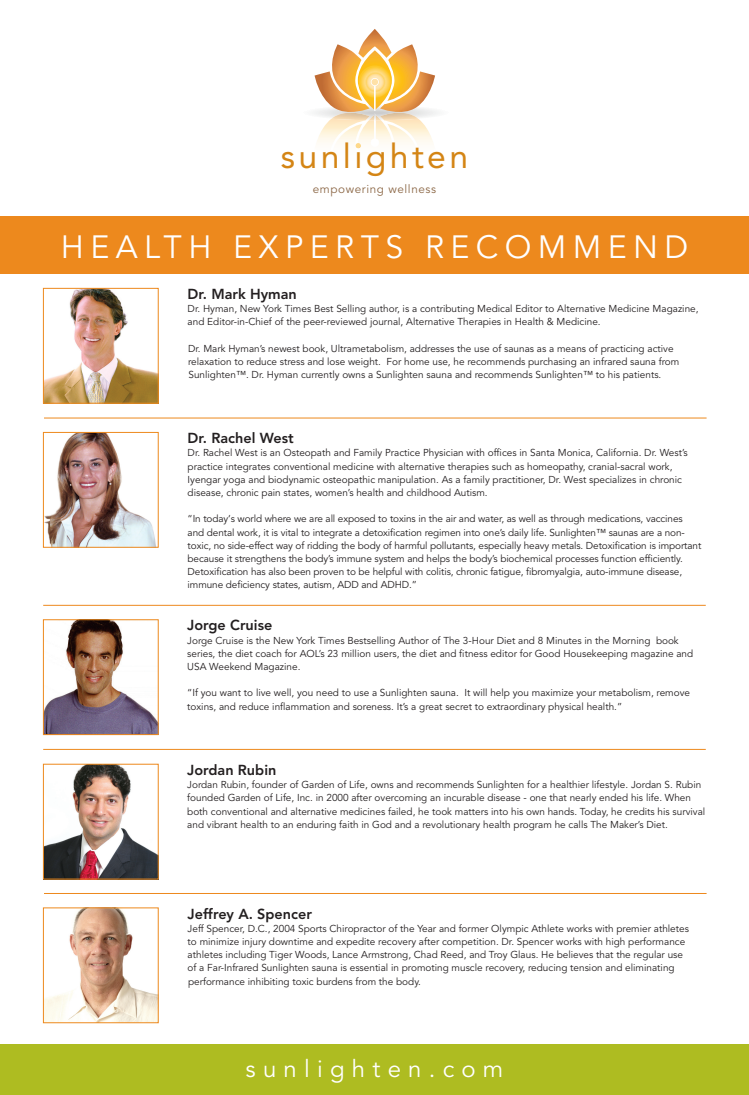
<style>
.page{position:relative;width:749px;height:1095px;background:#fff}
.page>*{position:absolute;margin:0;border:0;box-sizing:border-box;transform-origin:0 0}
.t1{font:33.76px "Avenir LT Std";letter-spacing:.1em;color:#d48515}
.t2{font:32px "Avenir";letter-spacing:.2em;color:#fff}
.t3{font:24px "Avenir";letter-spacing:.3em;color:#fff}
.t4{font:800 14.4px "Avenir LT Std";color:#231f20}
.t5{font:11.72px "Avenir LT Std";letter-spacing:.05em;color:#8c6847}
.t6{font:10px/13.2px "Avenir LT Std";color:#231f20}
</style>
<div class="page">
<div style="left:0;top:216px;width:749px;height:58px;background:#ed891d"></div>
<div style="left:0;top:1044px;width:749px;height:50px;background:#aebc21"></div>
<img style="left:45px;top:290px;width:111px;height:111px">
<div style="left:43px;top:288px;width:115px;height:115px;border:1px solid #ed891d"></div>
<img style="left:45px;top:434px;width:111px;height:111px">
<div style="left:43px;top:432px;width:115px;height:115px;border:1px solid #ed891d"></div>
<hr style="left:44px;top:418px;width:662px;height:1px;background:#ed891d">
<img style="left:45px;top:766px;width:111px;height:111px">
<div style="left:43px;top:764px;width:115px;height:115px;border:1px solid #ed891d"></div>
<img style="left:45px;top:621px;width:111px;height:111px">
<div style="left:43px;top:619px;width:115px;height:115px;border:1px solid #ed891d"></div>
<hr style="left:43px;top:605px;width:663px;height:1px;background:#ed891d">
<hr style="left:43px;top:749px;width:663px;height:1px;background:#ed891d">
<img style="left:45px;top:909px;width:111px;height:111px">
<div style="left:43px;top:907px;width:115px;height:115px;border:1px solid #ed891d"></div>
<hr style="left:44px;top:893px;width:662px;height:1px;background:#ed891d">
<svg style="left:314px;top:29px;width:124px;height:120px"></svg>
<p class="t1" style="left:281px;top:136px;width:189px">sunlighten</p>
<p class="t5" style="left:313px;top:182px;width:125px">empowering wellness</p>
<p class="t2" style="left:61px;top:228px;width:629px">HEALTH EXPERTS RECOMMEND</p>
<p class="t4" style="left:188px;top:285px;width:111px">Dr. Mark Hyman</p>
<p class="t6" style="left:188px;top:302px;width:512px">Dr. Hyman, New York Times Best Selling author, is a contributing Medical Editor to Alternative Medicine Magazine, and Editor-in-Chief of the peer-reviewed journal, Alternative Therapies in Health &amp; Medicine.</p>
<p class="t6" style="left:188px;top:342px;width:493px">Dr. Mark Hyman’s newest book, Ultrametabolism, addresses the use of saunas as a means of practicing active relaxation to reduce stress and lose weight. For home use, he recommends purchasing an infrared sauna from<br>Sunlighten™. Dr. Hyman currently owns a Sunlighten sauna and recommends Sunlighten™ to his patients.</p>
<p class="t4" style="left:188px;top:429px;width:108px">Dr. Rachel West</p>
<p class="t6" style="left:188px;top:446px;width:502px">Dr. Rachel West is an Osteopath and Family Practice Physician with offices in Santa Monica, California. Dr. West’s practice integrates conventional medicine with alternative therapies such as homeopathy, cranial-sacral work, Iyengar yoga and biodynamic osteopathic manipulation. As a family practitioner, Dr. West specializes in chronic disease, chronic pain states, women’s health and childhood Autism.</p>
<p class="t6" style="left:188px;top:512px;width:515px">“In today‘s world where we are all exposed to toxins in the air and water, as well as through medications, vaccines and dental work, it is vital to integrate a detoxification regimen into one’s daily life. Sunlighten™ saunas are a non&shy;toxic, no side-effect way of ridding the body of harmful pollutants, especially heavy metals. Detoxification is important because it strengthens the body’s immune system and helps the body’s biochemical processes function efficiently.<br>Detoxification has also been proven to be helpful with colitis, chronic fatigue, fibromyalgia, auto-immune disease, immune deficiency states, autism, ADD and ADHD.”</p>
<p class="t4" style="left:187px;top:617px;width:87px">Jorge Cruise</p>
<p class="t6" style="left:187px;top:634px;width:507px">Jorge Cruise is the New York Times Bestselling Author of The 3-Hour Diet and 8 Minutes in the Morning book series, the diet coach for AOL’s 23 million users, the diet and fitness editor for Good Housekeeping magazine and<br>USA Weekend Magazine.</p>
<p class="t6" style="left:187px;top:686px;width:504px">“If you want to live well, you need to use a Sunlighten sauna. It will help you maximize your metabolism, remove toxins, and reduce inflammation and soreness. It’s a great secret to extraordinary physical health.”</p>
<p class="t4" style="left:187px;top:761px;width:91px">Jordan Rubin</p>
<p class="t6" style="left:187px;top:778px;width:519px">Jordan Rubin, founder of Garden of Life, owns and recommends Sunlighten for a healthier lifestyle. Jordan S. Rubin founded Garden of Life, Inc. in 2000 after overcoming an incurable disease - one that nearly ended his life. When both conventional and alternative medicines failed, he took matters into his own hands. Today, he credits his survival and vibrant health to an enduring faith in God and a revolutionary health program he calls The Maker’s Diet.</p>
<p class="t4" style="left:188px;top:905px;width:126px">Jeffrey A. Spencer</p>
<p class="t6" style="left:188px;top:922px;width:503px">Jeff Spencer, D.C., 2004 Sports Chiropractor of the Year and former Olympic Athlete works with premier athletes to minimize injury downtime and expedite recovery after competition. Dr. Spencer works with high performance athletes including Tiger Woods, Lance Armstrong, Chad Reed, and Troy Glaus. He believes that the regular use of a Far-Infrared Sunlighten sauna is essential in promoting muscle recovery, reducing tension and eliminating performance inhibiting toxic burdens from the body.</p>
<p class="t3" style="left:246px;top:1055px;width:259px">sunlighten.com</p>
</div>
